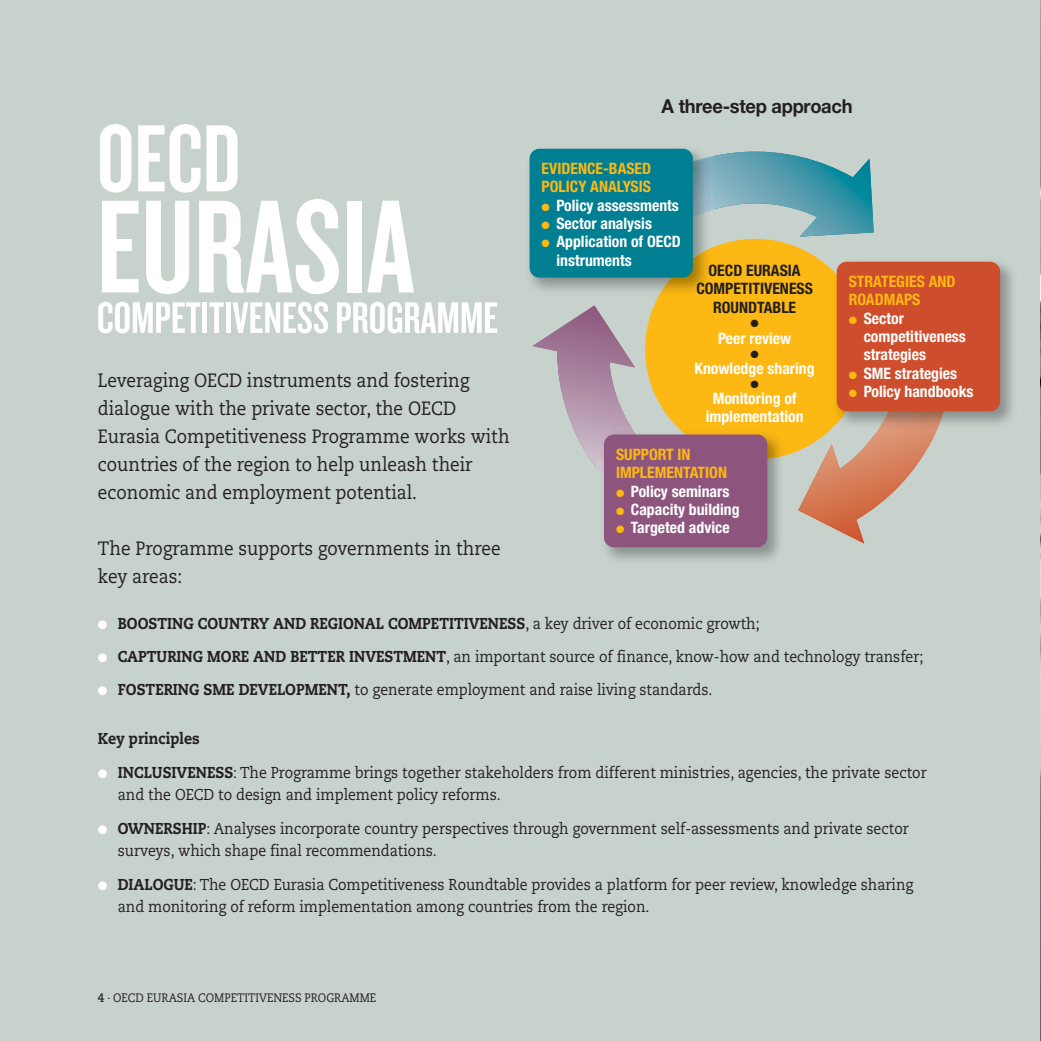
<style>
.page{position:relative;width:1041px;height:1041px;background:#c8d2cc}
.page>*{position:absolute;margin:0;border:0;box-sizing:border-box;transform-origin:0 0}
.t1{font:19.25px/28px "Caecilia";color:#231f20;scale:.9 1}
.t2{font:700 19.25px "Helvetica Neue LT Pro";letter-spacing:-.015em;color:#231f20;scale:.95 1}
.t3{font:15.75px/22.8px "Caecilia";color:#231f20;scale:.9 1}
.t4{font:700 condensed 15.75px/18.2px "Helvetica Neue LT Pro";color:#fff}
.t5{font:800 15.75px "Caecilia";color:#231f20;scale:.9 1}
.t6{font:700 condensed 15.75px/18.2px "Helvetica Neue LT Pro";color:#fdb813}
.t7{font:700 condensed 15.75px/18.2px "Helvetica Neue LT Pro";color:#231f20;text-align:center}
.t8{font:12.25px "Caecilia";color:#231f20;scale:.9 1}
.t9{font:10.5px "Zapf Dingbats ITC";color:#231f20}
.s1{color:#fdb813}
.s2{color:#fff}
.s3{font-weight:400}
.s4{font-weight:800}
.s5{font-weight:700}
</style>
<div class="page">
<div style="left:645px;top:239px;width:221px;height:220px;background:#fdb813;border-radius:50%"></div>
<svg style="left:100px;top:124px;width:31px;height:69px"></svg>
<svg style="left:138px;top:124px;width:100px;height:69px"></svg>
<svg style="left:102px;top:201px;width:37px;height:91px"></svg>
<svg style="left:146px;top:201px;width:43px;height:93px"></svg>
<svg style="left:199px;top:199px;width:140px;height:95px"></svg>
<div style="left:347px;top:201px;width:14px;height:91px;background:#fff"></div>
<svg style="left:367px;top:201px;width:47px;height:91px"></svg>
<svg style="left:98px;top:302px;width:102px;height:31px"></svg>
<div style="left:202px;top:302px;width:5px;height:31px;background:#fff"></div>
<svg style="left:209px;top:302px;width:15px;height:31px"></svg>
<div style="left:226px;top:302px;width:5px;height:31px;background:#fff"></div>
<svg style="left:233px;top:302px;width:95px;height:31px"></svg>
<svg style="left:337px;top:302px;width:160px;height:31px"></svg>
<svg style="left:688px;top:150px;width:186px;height:98px"></svg>
<svg style="left:532px;top:305px;width:146px;height:162px"></svg>
<img style="left:657px;top:248px;width:54px;height:51px">
<img style="left:693px;top:156px;width:21px;height:92px">
<div style="left:530px;top:149px;width:163px;height:129px;background:#007e92;border-radius:10px"></div>
<svg style="left:798px;top:431px;width:138px;height:113px"></svg>
<img style="left:829px;top:261px;width:184px;height:172px">
<img style="left:829px;top:267px;width:37px;height:164px">
<img style="left:876px;top:411px;width:78px;height:22px">
<div style="left:837px;top:262px;width:163px;height:149px;background:#cd4d2c;border-radius:10px"></div>
<img style="left:604px;top:459px;width:176px;height:102px">
<img style="left:760px;top:434px;width:29px;height:25px">
<img style="left:596px;top:427px;width:89px;height:51px">
<div style="left:604px;top:434px;width:163px;height:113px;background:#8d557e;border-radius:10px"></div>
<img style="left:1040px;top:0;width:1px;height:1041px">
<p class="t2" style="left:662px;top:100px;width:202px">A three-step approach</p>
<p class="t6" style="left:542px;top:161px;width:111px">EVIDENCE-BASED<br>POLICY ANALYSIS</p>
<p class="t4" style="left:542px;top:197px;width:139px"><span class="s1">●</span> Policy assessments</p>
<p class="t4" style="left:542px;top:216px;width:112px"><span class="s1">●</span> Sector analysis</p>
<p class="t4" style="left:556px;top:234px;width:126px;text-indent:-15px"><span class="s1">●</span> Application of OECD instruments</p>
<p class="t7" style="left:696px;top:263px;width:118px">OECD EURASIA<br>COMPETITIVENESS<br>ROUNDTABLE</p>
<p class="t9" style="left:750px;top:319px;width:10px">●</p>
<p class="t4" style="left:718px;top:331px;width:75px">Peer review</p>
<p class="t9" style="left:750px;top:351px;width:10px">●</p>
<p class="t4" style="left:695px;top:361px;width:122px">Knowledge sharing</p>
<p class="t9" style="left:750px;top:381px;width:10px">●</p>
<p class="t4" style="left:706px;top:390px;width:99px;text-align:center">Monitoring of implementation</p>
<p class="t6" style="left:616px;top:447px;width:113px">SUPPORT IN<br>IMPLEMENTATION</p>
<p class="t4" style="left:616px;top:483px;width:115px"><span class="s1">●</span> Policy seminars</p>
<p class="t4" style="left:616px;top:501px;width:125px"><span class="s1">●</span> Capacity building</p>
<p class="t4" style="left:616px;top:520px;width:115px"><span class="s1">●</span> Targeted advice</p>
<p class="t6" style="left:849px;top:274px;width:108px">STRATEGIES AND<br>ROADMAPS</p>
<p class="t4" style="left:864px;top:310px;width:104px;text-indent:-15px"><span class="s1">●</span> Sector competitiveness strategies</p>
<p class="t4" style="left:849px;top:365px;width:110px"><span class="s1">●</span> SME strategies</p>
<p class="t4" style="left:849px;top:384px;width:126px"><span class="s1">●</span> Policy handbooks</p>
<p class="t1" style="left:98px;top:368px;width:459px">Leveraging OECD instruments and fostering dialogue with the private sector, the OECD Eurasia Competitiveness Programme works with countries of the region to help unleash their economic and employment potential.</p>
<p class="t1" style="left:98px;top:536px;width:449px">The Programme supports governments in three key areas:</p>
<p class="t5" style="left:98px;top:617px;width:737px"><span class="s2">●</span> BOOSTING COUNTRY AND REGIONAL COMPETITIVENESS<span class="s3">, a key driver of economic growth;</span></p>
<p class="t3" style="left:98px;top:647px;width:919px"><span class="s2">●</span> <span class="s4">CAPTURING MORE AND BETTER INVESTMENT</span>, an important source of finance, know-how and technology transfer;</p>
<p class="t3" style="left:98px;top:680px;width:684px"><span class="s2">●</span> <span class="s4">FOSTERING SME DEVELOPMENT,</span> to generate employment and raise living standards.</p>
<p class="t5" style="left:98px;top:732px;width:115px">Key principles</p>
<p class="t3" style="left:118px;top:762px;width:900px;text-indent:-20px"><span class="s2">●</span> <span class="s4">INCLUSIVENESS</span>: The Programme brings together stakeholders from different ministries, agencies, the private sector and the OECD to design and implement policy reforms.</p>
<p class="t3" style="left:118px;top:818px;width:880px;text-indent:-20px"><span class="s2">●</span> <span class="s4">OWNERSHIP</span>: Analyses incorporate country perspectives through government self-assessments and private sector surveys, which shape final recommendations.</p>
<p class="t3" style="left:118px;top:874px;width:885px;text-indent:-20px"><span class="s2">●</span> <span class="s4">DIALOGUE</span>: The OECD Eurasia Competitiveness Roundtable provides a platform for peer review, knowledge sharing and monitoring of reform implementation among countries from the region.</p>
<p class="t8" style="left:98px;top:993px;width:311px"><span class="s5">4</span> . OECD EURASIA COMPETITIVENESS PROGRAMME</p>
</div>
